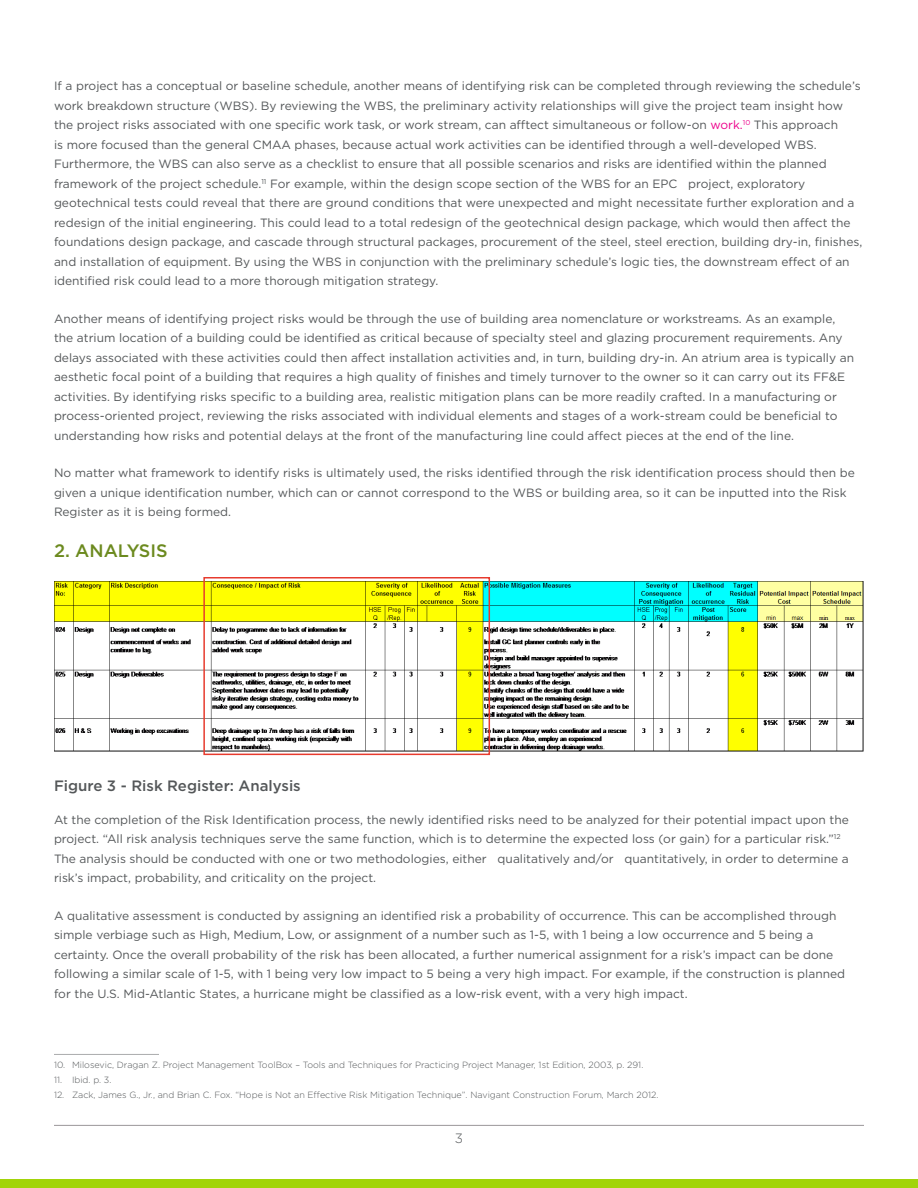
<style>
.page{position:relative;width:918px;height:1188px;background:#fff}
.page>*{position:absolute;margin:0;border:0;box-sizing:border-box;transform-origin:0 0}
.BOD_-_Copy_Headers{font:500 18px "Gotham";color:#6c8a1f}
.BOD_-_Copy_Header_2{font:500 15px "Gotham";color:#545759}
.t1{font:300 13.5px "Gotham";color:#545759}
.BOD_-_Copy_P1_Gray{font:12px/19.5px "Gotham";color:#545759}
.t2{font:300 9px "Gotham";color:#545759}
.s1{color:#ed028c}
</style>
<div class="page">
<hr style="left:54px;top:1125px;width:810px;height:1px;background:#9a9799">
<div style="left:0;top:1179px;width:918px;height:9px;background:#a2d40a"></div>
<img style="left:54px;top:581px;width:810px;height:170px">
<hr style="left:54px;top:1054px;width:105px;height:1px;background:#aaacad">
<div style="left:203px;top:577px;width:287px;height:178px;border:2px solid #e73b2e"></div>
<p class="BOD_-_Copy_P1_Gray" style="left:54px;top:76px;width:810px">If a project has a conceptual or baseline schedule, another means of identifying risk can be completed through reviewing the schedule’s work breakdown structure (WBS). By reviewing the WBS, the preliminary activity relationships will give the project team insight how the project risks associated with one specific work task, or work stream, can afftect simultaneous or follow-on <span class="s1">work.</span><sup>10</sup> This approach<br>is more focused than the general CMAA phases, because actual work activities can be identified through a well-developed WBS.<br>Furthermore, the WBS can also serve as a checklist to ensure that all possible scenarios and risks are identified within the planned framework of the project schedule.<sup>11</sup> For example, within the design scope section of the WBS for an EPC project, exploratory geotechnical tests could reveal that there are ground conditions that were unexpected and might necessitate further exploration and a redesign of the initial engineering. This could lead to a total redesign of the geotechnical design package, which would then affect the foundations design package, and cascade through structural packages, procurement of the steel, steel erection, building dry-in, finishes, and installation of equipment. By using the WBS in conjunction with the preliminary schedule’s logic ties, the downstream effect of an identified risk could lead to a more thorough mitigation strategy.</p>
<p class="BOD_-_Copy_P1_Gray" style="left:54px;top:308px;width:802px">Another means of identifying project risks would be through the use of building area nomenclature or workstreams. As an example, the atrium location of a building could be identified as critical because of specialty steel and glazing procurement requirements. Any delays associated with these activities could then affect installation activities and, in turn, building dry-in. An atrium area is typically an aesthetic focal point of a building that requires a high quality of finishes and timely turnover to the owner so it can carry out its FF&amp;E activities. By identifying risks specific to a building area, realistic mitigation plans can be more readily crafted. In a manufacturing or process-oriented project, reviewing the risks associated with individual elements and stages of a work-stream could be beneficial to understanding how risks and potential delays at the front of the manufacturing line could affect pieces at the end of the line.</p>
<p class="BOD_-_Copy_P1_Gray" style="left:54px;top:463px;width:802px">No matter what framework to identify risks is ultimately used, the risks identified through the risk identification process should then be given a unique identification number, which can or cannot correspond to the WBS or building area, so it can be inputted into the Risk<br>Register as it is being formed.</p>
<p class="BOD_-_Copy_Headers" style="left:54px;top:538px;width:115px">2. ANALYSIS</p>
<p class="BOD_-_Copy_Header_2" style="left:54px;top:775px;width:248px">Figure 3 - Risk Register: Analysis</p>
<p class="BOD_-_Copy_P1_Gray" style="left:54px;top:809px;width:796px">At the completion of the Risk Identification process, the newly identified risks need to be analyzed for their potential impact upon the project. “All risk analysis techniques serve the same function, which is to determine the expected loss (or gain) for a particular risk.”<sup>12<br></sup>The analysis should be conducted with one or two methodologies, either qualitatively and/or quantitatively, in order to determine a risk’s impact, probability, and criticality on the project.</p>
<p class="BOD_-_Copy_P1_Gray" style="left:54px;top:905px;width:793px">A qualitative assessment is conducted by assigning an identified risk a probability of occurrence. This can be accomplished through simple verbiage such as High, Medium, Low, or assignment of a number such as 1-5, with 1 being a low occurrence and 5 being a certainty. Once the overall probability of the risk has been allocated, a further numerical assignment for a risk’s impact can be done following a similar scale of 1-5, with 1 being very low impact to 5 being a very high impact. For example, if the construction is planned for the U.S. Mid-Atlantic States, a hurricane might be classified as a low-risk event, with a very high impact.</p>
<p class="t2" style="left:54px;top:1059px;width:591px">10. Milosevic, Dragan Z. Project Management ToolBox – Tools and Techniques for Practicing Project Manager, 1st Edition, 2003, p. 291.</p>
<p class="t2" style="left:54px;top:1074px;width:59px">11. Ibid. p. 3.</p>
<p class="t2" style="left:54px;top:1090px;width:606px">12. Zack, James G., Jr., and Brian C. Fox. “Hope is Not an Effective Risk Mitigation Technique”. Navigant Construction Forum, March 2012.</p>
<p class="t1" style="left:455px;top:1130px;width:10px">3</p>
</div>
